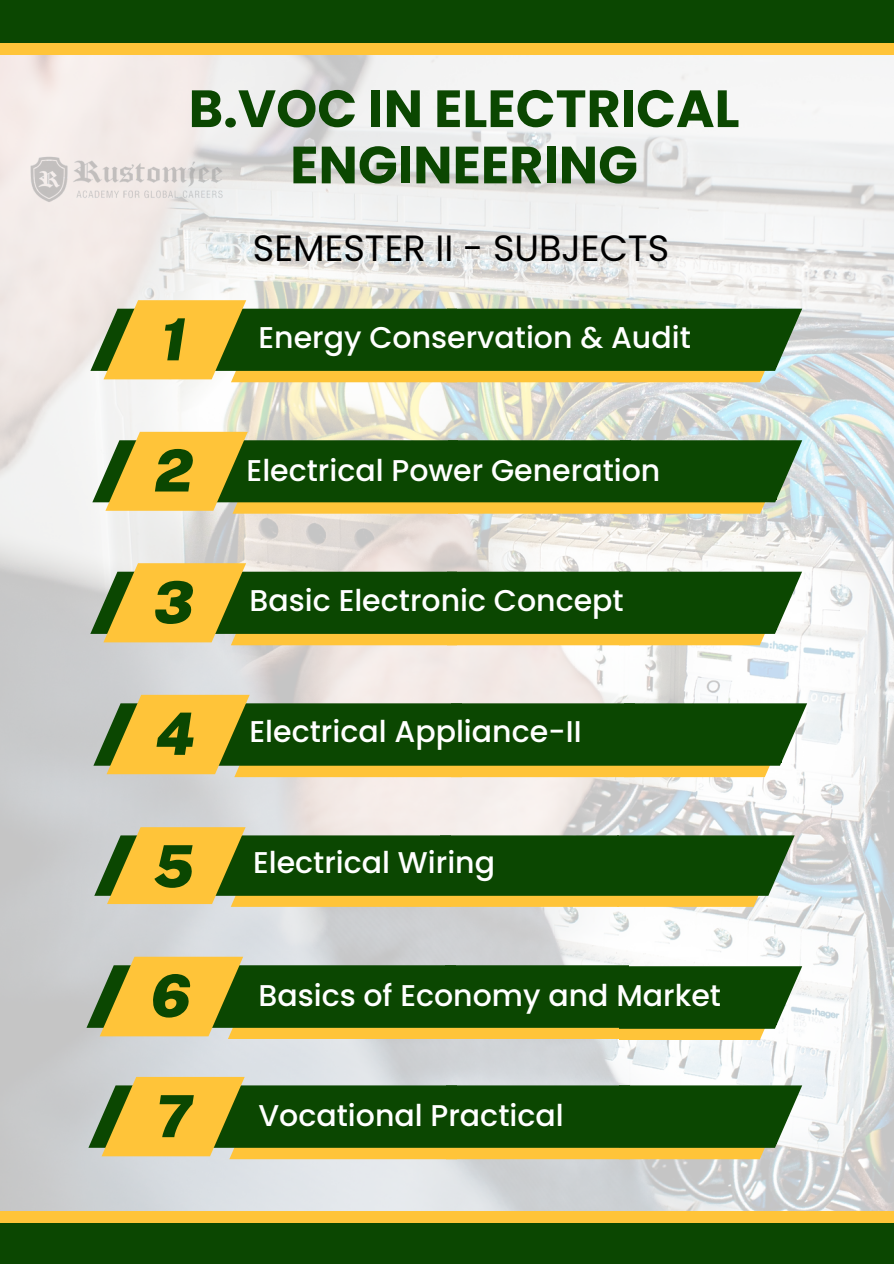
<style>
.page{position:relative;width:894px;height:1264px;background:#fff}
.page>*{position:absolute;margin:0;border:0;box-sizing:border-box;transform-origin:0 0}
.t1{font:italic 900 58.5px "Public Sans";color:#0b4701}
.t2{font:italic 900 58.35px "Public Sans";color:#0b4701}
.t3{font:italic 900 58.05px "Public Sans";color:#0b4701}
.t4{font:700 52.35px/56.2px "Poppins";color:#0b4701;text-align:center}
.t5{font:36.6px "Poppins";color:#000}
.t6{font:500 30px "Poppins";color:#fff}
</style>
<div class="page">
<img style="left:0;top:55px;width:893px;height:1155px">
<div style="left:0;top:0;width:893px;height:55px;background:#ffc439"></div>
<div style="left:0;top:1210px;width:893px;height:53px;background:#ffc439"></div>
<div style="left:0;top:0;width:893px;height:43px;background:#0b4701"></div>
<div style="left:0;top:1223px;width:893px;height:40px;background:#0b4701"></div>
<svg style="left:90px;top:300px;width:712px;height:82px;background:#657b2d"></svg>
<svg style="left:92px;top:432px;width:710px;height:81px;background:#637a2b"></svg>
<svg style="left:90px;top:563px;width:711px;height:82px;background:#667c2e"></svg>
<svg style="left:93px;top:694px;width:713px;height:83px;background:#667c2f"></svg>
<svg style="left:94px;top:827px;width:700px;height:79px;background:#627a2d"></svg>
<svg style="left:86px;top:956px;width:716px;height:83px;background:#657c2f"></svg>
<svg style="left:88px;top:1076px;width:714px;height:83px;background:#657b2f"></svg>
<img style="left:26px;top:152px;width:205px;height:52px">
<p class="t4" style="left:188px;top:81px;width:552px">B.VOC IN ELECTRICAL<br>ENGINEERING</p>
<p class="t3" style="left:160px;top:305px;width:28px">1</p>
<h1 class="t5" style="left:253px;top:222px;width:417px">SEMESTER II - SUBJECTS</h1>
<h2 class="t6" style="left:258px;top:316px;width:434px">Energy Conservation &amp; Audit</h2>
<p class="t3" style="left:154px;top:436px;width:40px">2</p>
<p class="t6" style="left:246px;top:449px;width:415px">Electrical Power Generation</p>
<p class="t3" style="left:153px;top:568px;width:42px">3</p>
<p class="t6" style="left:249px;top:579px;width:375px">Basic Electronic Concept</p>
<p class="t2" style="left:155px;top:699px;width:41px">4</p>
<p class="t6" style="left:249px;top:710px;width:333px">Electrical Appliance-II</p>
<p class="t3" style="left:153px;top:832px;width:42px">5</p>
<p class="t6" style="left:253px;top:841px;width:243px">Electrical Wiring</p>
<p class="t1" style="left:150px;top:961px;width:42px">6</p>
<p class="t6" style="left:258px;top:974px;width:464px">Basics of Economy and Market</p>
<p class="t3" style="left:155px;top:1081px;width:39px">7</p>
<p class="t6" style="left:258px;top:1094px;width:306px">Vocational Practical</p>
</div>
